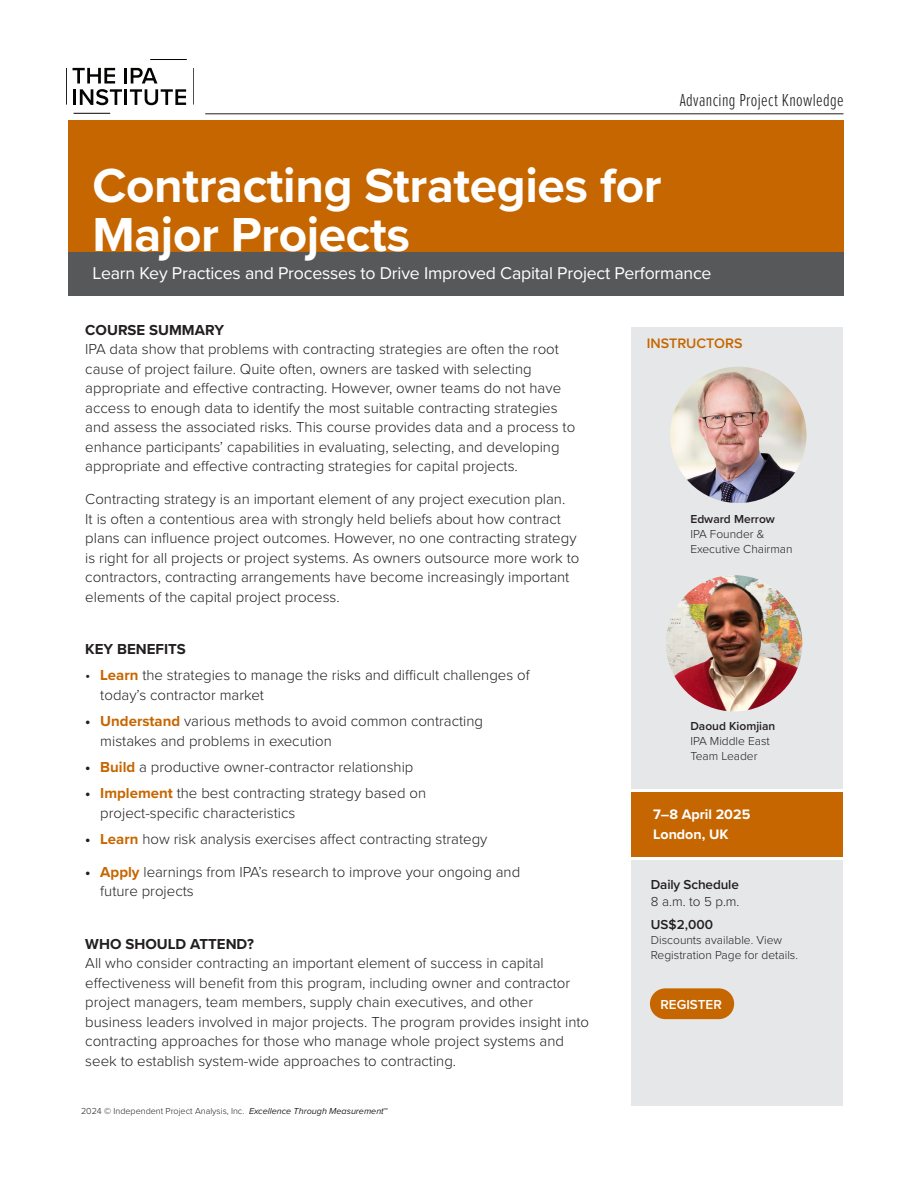
<style>
.page{position:relative;width:918px;height:1188px;background:#fff}
.page>*{position:absolute;margin:0;border:0;box-sizing:border-box;transform-origin:0 0}
.t1{font:700 49.5px/49.5px "Proxima Nova";letter-spacing:-.01em;color:#fff}
.t2{font:300 18px "Proxima Nova Ex Cn";letter-spacing:.02em;color:#231f20}
.t3{font:17.7px "Proxima Nova";letter-spacing:-.01em;color:#fff}
.t4{font:300 15px/19.5px "Proxima Nova";color:#231f20}
.t5{font:700 15px "Proxima Nova";color:#231f20}
.t6{font:700 14.25px/19.5px "Proxima Nova";color:#fff}
.t7{font:600 14.25px "Proxima Nova";color:#c66600}
.t8{font:600 13.5px/16.5px "Proxima Nova";letter-spacing:-.01em;color:#231f20}
.t9{font:600 13.5px "Proxima Nova";color:#fff}
.t10{font:300 12px/15px "Proxima Nova";color:#231f20}
.t11{font:300 9px "Proxima Nova";color:#231f20}
.s1{font-weight:700}
.s2{font-weight:700;color:#c66600}
.s3{font-weight:400;font-style:italic}
.s4{font-weight:600}
.s5{font-weight:300}
</style>
<div class="page">
<div style="left:68px;top:120px;width:775px;height:134px;background:#c66600"></div>
<div style="left:68px;top:253px;width:775px;height:43px;background:#57585a"></div>
<hr style="left:74px;top:113px;width:36px;height:1px;background:#040503">
<hr style="left:150px;top:59px;width:37px;height:1px;background:#040503">
<hr style="left:66px;top:68px;width:1px;height:37px;background:#040503">
<hr style="left:194px;top:68px;width:1px;height:37px;background:#040503">
<svg style="left:73px;top:68px;width:113px;height:37px"></svg>
<hr style="left:205px;top:114px;width:638px;height:1px;background:#231f20">
<div style="left:632px;top:327px;width:211px;height:461px;background:#e6e7e9"></div>
<div style="left:632px;top:861px;width:211px;height:245px;background:#e6e7e9"></div>
<div style="left:632px;top:792px;width:211px;height:65px;background:#c66600"></div>
<img style="left:670px;top:367px;width:136px;height:136px;border-radius:68px">
<img style="left:666px;top:575px;width:136px;height:136px;border-radius:68px">
<div style="left:650px;top:988px;width:84px;height:31px;background:#c66600;border-radius:15px"></div>
<p class="t2" style="left:680px;top:87px;width:165px">Advancing Project Knowledge</p>
<p class="t1" style="left:93px;top:160px;width:571px">Contracting Strategies for<br>Major Projects</p>
<p class="t3" style="left:93px;top:260px;width:621px">Learn Key Practices and Processes to Drive Improved Capital Project Performance</p>
<p class="t4" style="left:85px;top:319px;width:492px"><span class="s1">COURSE SUMMARY<br></span>IPA data show that problems with contracting strategies are often the root cause of project failure. Quite often, owners are tasked with selecting appropriate and effective contracting. However, owner teams do not have access to enough data to identify the most suitable contracting strategies and assess the associated risks. This course provides data and a process to enhance participants’ capabilities in evaluating, selecting, and developing appropriate and effective contracting strategies for capital projects.</p>
<p class="t4" style="left:85px;top:489px;width:496px">Contracting strategy is an important element of any project execution plan.<br>It is often a contentious area with strongly held beliefs about how contract plans can influence project outcomes. However, no one contracting strategy is right for all projects or project systems. As owners outsource more work to contractors, contracting arrangements have become increasingly important elements of the capital project process.</p>
<p class="t5" style="left:85px;top:638px;width:102px">KEY BENEFITS</p>
<p class="t4" style="left:100px;top:665px;width:431px;text-indent:-15px">• <span class="s2">Learn</span> the strategies to manage the risks and difficult challenges of today’s contractor market</p>
<p class="t4" style="left:100px;top:711px;width:384px;text-indent:-15px"><span class="s1">•</span> <span class="s2">Understand</span> various methods to avoid common contracting mistakes and problems in execution</p>
<p class="t4" style="left:85px;top:756px;width:330px"><span class="s1">•</span> <span class="s2">Build</span> a productive owner-contractor relationship</p>
<p class="t4" style="left:100px;top:783px;width:327px;text-indent:-15px"><span class="s1">•</span> <span class="s2">Implement</span> the best contracting strategy based on project-specific characteristics</p>
<p class="t4" style="left:85px;top:828px;width:404px"><span class="s1">•</span> <span class="s2">Learn</span> how risk analysis exercises affect contracting strategy</p>
<p class="t4" style="left:100px;top:861px;width:421px;text-indent:-15px"><span class="s1">•</span> <span class="s2">Apply</span> learnings from IPA’s research to improve your ongoing and future projects</p>
<p class="t4" style="left:85px;top:933px;width:505px"><span class="s1">WHO SHOULD ATTEND?<br></span>All who consider contracting an important element of success in capital effectiveness will benefit from this program, including owner and contractor project managers, team members, supply chain executives, and other business leaders involved in major projects. The program provides insight into contracting approaches for those who manage whole project systems and seek to establish system-wide approaches to contracting.</p>
<p class="t11" style="left:81px;top:1104px;width:309px">2024 © Independent Project Analysis, Inc. <span class="s3">Excellence Through Measurement</span>™</p>
<p class="t7" style="left:647px;top:332px;width:97px">INSTRUCTORS</p>
<p class="t10" style="left:690px;top:511px;width:104px"><span class="s4">Edward Merrow<br></span>IPA Founder &amp;<br>Executive Chairman</p>
<p class="t10" style="left:690px;top:718px;width:86px"><span class="s4">Daoud Kiomjian<br></span>IPA Middle East<br>Team Leader</p>
<p class="t6" style="left:653px;top:805px;width:99px">7–8 April 2025<br>London, UK</p>
<p class="t8" style="left:651px;top:876px;width:90px">Daily Schedule<br><span class="s5">8 a.m. to 5 p.m.</span></p>
<p class="t8" style="left:651px;top:916px;width:64px">US$2,000</p>
<p class="t10" style="left:651px;top:932px;width:149px">Discounts available. View<br>Registration Page for details.</p>
<p class="t9" style="left:660px;top:995px;width:63px">REGISTER</p>
</div>
